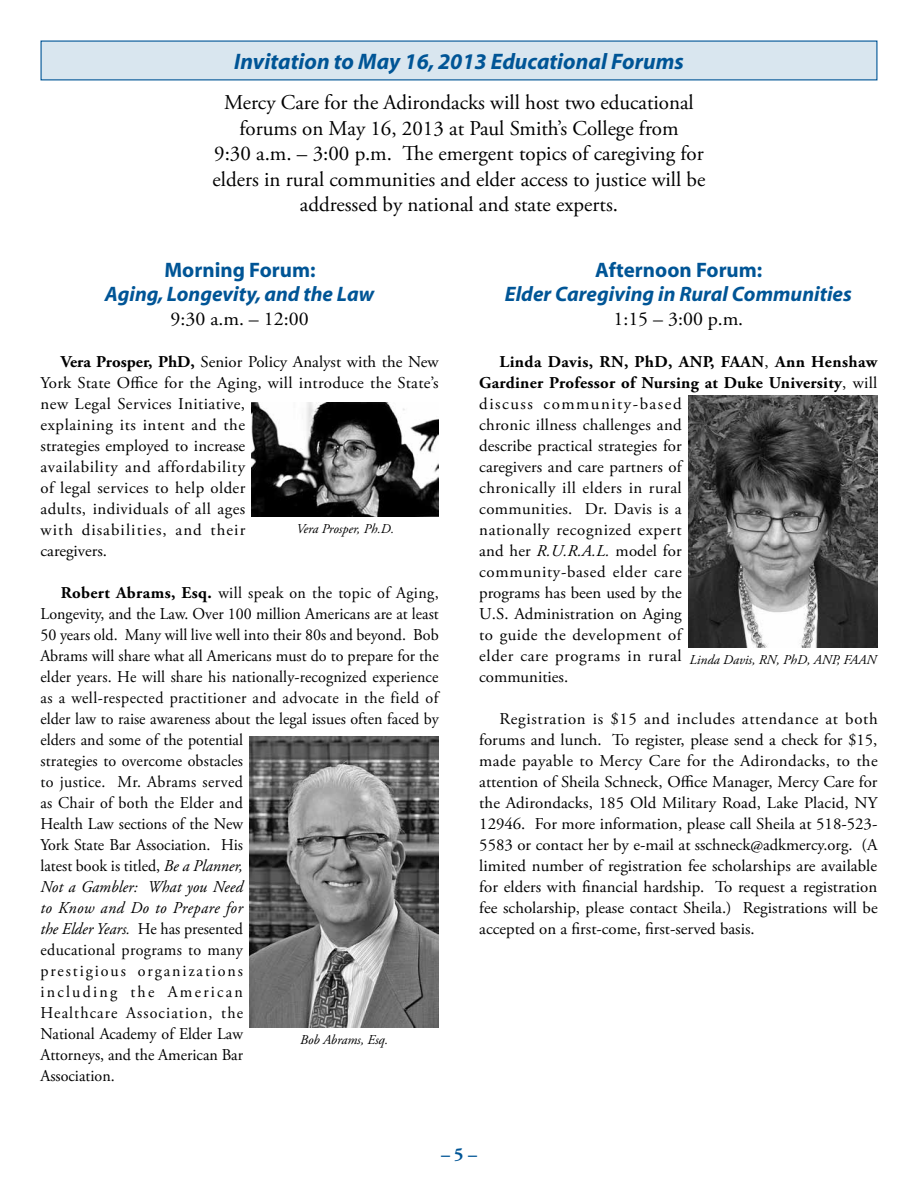
<style>
.page{position:relative;width:918px;height:1188px;background:#fff}
.page>*{position:absolute;margin:0;border:0;box-sizing:border-box;transform-origin:0 0}
.t1{font:italic 700 22.5px "Myriad";color:#005596}
.t2{font:21px/25.5px "Adobe Garamond Pro";color:#000;text-align:center}
.t3{font:italic 700 21px "Myriad";color:#005596}
.t4{font:700 21px "Myriad";color:#005596}
.t5{font:19.5px "Adobe Garamond Pro";color:#000}
.t6{font:700 18px "Adobe Garamond Pro";color:#005596}
.t7{font:16.5px/21px "Adobe Garamond Pro";letter-spacing:.01em;color:#000}
.t8{font:italic 13.5px "Adobe Garamond Pro";color:#000}
.s1{font-weight:700}
.s2{font-style:italic}
</style>
<div class="page">
<div style="left:41px;top:41px;width:836px;height:39px;background:#d9e6ef"></div>
<img style="left:252px;top:402px;width:187px;height:115px">
<img style="left:250px;top:736px;width:189px;height:291px">
<img style="left:688px;top:396px;width:190px;height:252px">
<h1 class="t1" style="left:234px;top:50px;width:451px">Invitation to May 16, 2013 Educational Forums</h1>
<p class="t2" style="left:213px;top:91px;width:494px">Mercy Care for the Adirondacks will host two educational forums on May 16, 2013 at Paul Smith’s College from<br>9:30 a.m. – 3:00 p.m. The emergent topics of caregiving for elders in rural communities and elder access to justice will be addressed by national and state experts.</p>
<p class="t4" style="left:165px;top:259px;width:153px">Morning Forum:</p>
<p class="t3" style="left:105px;top:283px;width:271px">Aging, Longevity, and the Law</p>
<p class="t5" style="left:171px;top:307px;width:140px">9:30 a.m. – 12:00</p>
<p class="t7" style="left:41px;top:352px;width:400px;text-indent:20px"><span class="s1">Vera Prosper, PhD,</span> Senior Policy Analyst with the New York State Office for the Aging, will introduce the State’s new Legal Services Initiative,<br>explaining its intent and the<br>strategies employed to increase<br>availability and affordability<br>of legal services to help older<br>adults, individuals of all ages<br>with disabilities, and their<br>caregivers.</p>
<p class="t7" style="left:40px;top:583px;width:400px;text-indent:20px"><span class="s1">Robert Abrams, Esq.</span> will speak on the topic of Aging, Longevity, and the Law. Over 100 million Americans are at least 50 years old. Many will live well into their 80s and beyond. Bob Abrams will share what all Americans must do to prepare for the elder years. He will share his nationally-recognized experience as a well-respected practitioner and advocate in the field of elder law to raise awareness about the legal issues often faced by elders and some of the potential<br>strategies to overcome obstacles<br>to justice. Mr. Abrams served<br>as Chair of both the Elder and<br>Health Law sections of the New<br>York State Bar Association. His<br>latest book is titled, <span class="s2">Be a Planner,<br>Not a Gambler: What you Need<br>to Know and Do to Prepare for<br>the Elder Years.</span> He has presented<br>educational programs to many<br>prestigious organizations<br>including the American<br>Healthcare Association, the<br>National Academy of Elder Law<br>Attorneys, and the American Bar<br>Association.</p>
<p class="t8" style="left:296px;top:521px;width:99px">Vera Prosper, Ph.D.</p>
<p class="t8" style="left:300px;top:1032px;width:89px">Bob Abrams, Esq.</p>
<p class="t4" style="left:595px;top:259px;width:169px">Afternoon Forum:</p>
<p class="t3" style="left:505px;top:283px;width:349px">Elder Caregiving in Rural Communities</p>
<p class="t5" style="left:613px;top:307px;width:131px">1:15 – 3:00 p.m.</p>
<p class="t7" style="left:479px;top:352px;width:400px;text-indent:20px"><span class="s1">Linda Davis, RN, PhD, ANP, FAAN</span>, <span class="s1">Ann Henshaw<br>Gardiner Professor of Nursing at Duke University</span>, will discuss community-based<br>chronic illness challenges and<br>describe practical strategies for<br>caregivers and care partners of<br>chronically ill elders in rural<br>communities. Dr. Davis is a<br>nationally recognized expert<br>and her <span class="s2">R.U.R.A.L.</span> model for<br>community-based elder care<br>programs has been used by the<br>U.S. Administration on Aging<br>to guide the development of<br>elder care programs in rural<br>communities.</p>
<p class="t7" style="left:479px;top:709px;width:400px;text-align:justify;text-indent:20px">Registration is $15 and includes attendance at both forums and lunch. To register, please send a check for $15, made payable to Mercy Care for the Adirondacks, to the attention of Sheila Schneck, Office Manager, Mercy Care for the Adirondacks, 185 Old Military Road, Lake Placid, NY 12946. For more information, please call Sheila at 518-523- 5583 or contact her by e-mail at sschneck@adkmercy.org. (A limited number of registration fee scholarships are available for elders with financial hardship. To request a registration fee scholarship, please contact Sheila.) Registrations will be accepted on a first-come, first-served basis.</p>
<p class="t8" style="left:690px;top:652px;width:188px">Linda Davis, RN, PhD, ANP, FAAN</p>
<p class="t6" style="left:441px;top:1143px;width:37px">– 5 –</p>
</div>
